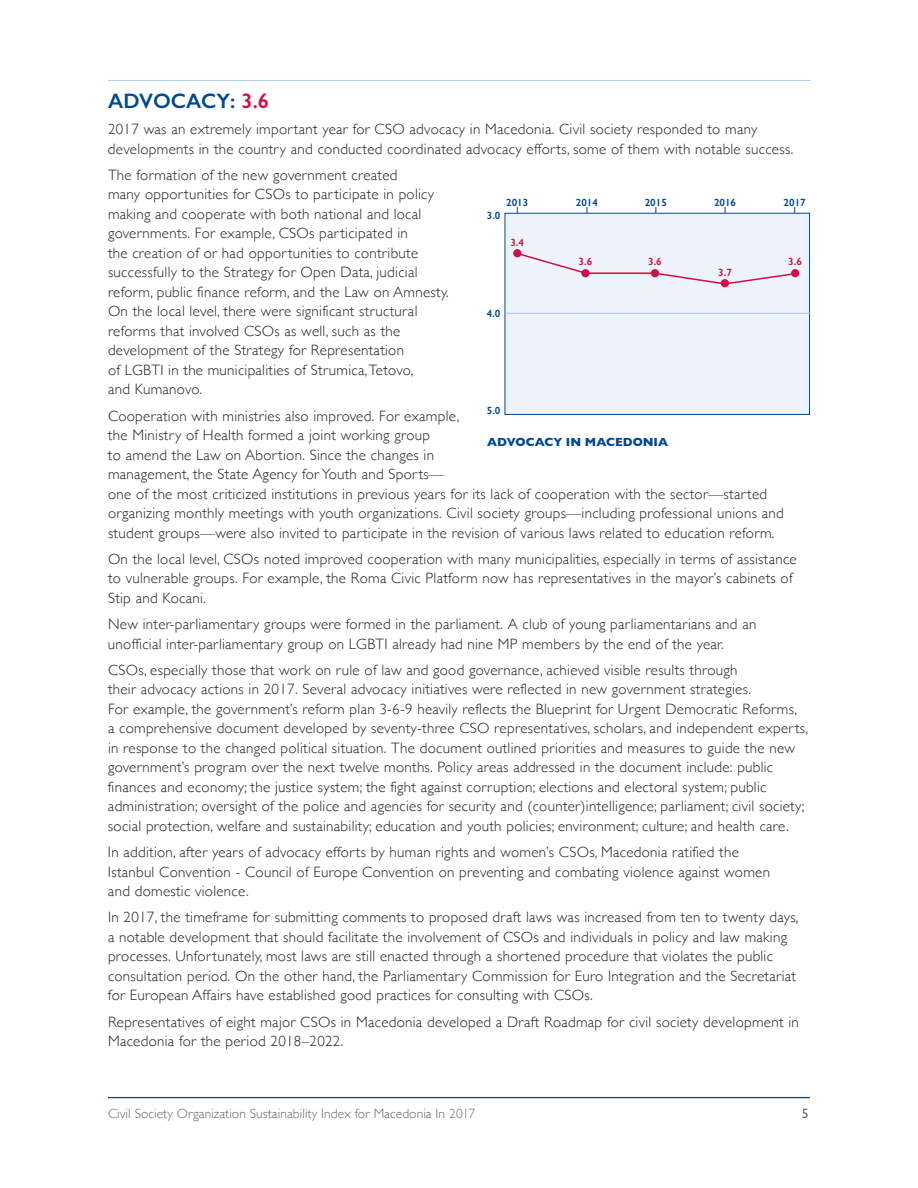
<style>
.page{position:relative;width:918px;height:1188px;background:#fff}
.page>*{position:absolute;margin:0;border:0;box-sizing:border-box;transform-origin:0 0}
.t1{font:600 21px "Gill Sans";letter-spacing:.005em;color:#014990}
.t2{font:300 15px/19.5px "Gill Sans";letter-spacing:.02em;color:#231f20}
.t3{font:300 13.5px "Gill Sans";letter-spacing:.005em;color:#69696c}
.t4{font:13.5px "Gill Sans";color:#69696c}
.t5{font:700 12px "Gill Sans";color:#014990}
.t6{font:600 10.5px "Gill Sans";color:#014990}
.t7{font:600 10.5px "Gill Sans";color:#d20d44}
.s1{color:#d20d44}
</style>
<div class="page">
<hr style="left:108px;top:1097px;width:702px;height:1px;background:#014990">
<hr style="left:108px;top:80px;width:702px;height:1px;background:#afcae9">
<div style="left:505px;top:213px;width:305px;height:201px;background:#edf3fa"></div>
<div style="left:505px;top:213px;width:305px;height:202px;border:1px solid #014990"></div>
<hr style="left:506px;top:313px;width:303px;height:1px;background:#afcae9">
<svg style="left:516px;top:251px;width:281px;height:33px"></svg>
<div style="left:791px;top:269px;width:8px;height:8px;background:#d20d44;border-radius:50%"></div>
<div style="left:721px;top:279px;width:8px;height:8px;background:#d20d44;border-radius:50%"></div>
<div style="left:651px;top:269px;width:8px;height:8px;background:#d20d44;border-radius:50%"></div>
<div style="left:581px;top:269px;width:9px;height:8px;background:#d20d44;border-radius:50%"></div>
<div style="left:513px;top:249px;width:8px;height:8px;background:#d20d44;border-radius:50%"></div>
<h1 class="t1" style="left:108px;top:88px;width:163px">ADVOCACY: <span class="s1">3.6</span></h1>
<p class="t2" style="left:108px;top:119px;width:687px">2017 was an extremely important year for CSO advocacy in Macedonia. Civil society responded to many developments in the country and conducted coordinated advocacy efforts, some of them with notable success.</p>
<p class="t2" style="left:108px;top:164px;width:342px">The formation of the new government created<br>many opportunities for CSOs to participate in policy making and cooperate with both national and local governments. For example, CSOs participated in<br>the creation of or had opportunities to contribute successfully to the Strategy for Open Data, judicial reform, public finance reform, and the Law on Amnesty.<br>On the local level, there were significant structural reforms that involved CSOs as well, such as the development of the Strategy for Representation<br>of LGBTI in the municipalities of Strumica, Tetovo,<br>and Kumanovo.</p>
<p class="t2" style="left:108px;top:405px;width:677px">Cooperation with ministries also improved. For example,<br>the Ministry of Health formed a joint working group<br>to amend the Law on Abortion. Since the changes in<br>management, the State Agency for Youth and Sports—<br>one of the most criticized institutions in previous years for its lack of cooperation with the sector—started organizing monthly meetings with youth organizations. Civil society groups—including professional unions and student groups—were also invited to participate in the revision of various laws related to education reform.</p>
<p class="t2" style="left:108px;top:548px;width:690px">On the local level, CSOs noted improved cooperation with many municipalities, especially in terms of assistance to vulnerable groups. For example, the Roma Civic Platform now has representatives in the mayor’s cabinets of<br>Stip and Kocani.</p>
<p class="t2" style="left:108px;top:614px;width:650px">New inter-parliamentary groups were formed in the parliament. A club of young parliamentarians and an unofficial inter-parliamentary group on LGBTI already had nine MP members by the end of the year.</p>
<p class="t2" style="left:108px;top:659px;width:702px">CSOs, especially those that work on rule of law and good governance, achieved visible results through<br>their advocacy actions in 2017. Several advocacy initiatives were reflected in new government strategies.<br>For example, the government’s reform plan 3-6-9 heavily reflects the Blueprint for Urgent Democratic Reforms,<br>a comprehensive document developed by seventy-three CSO representatives, scholars, and independent experts, in response to the changed political situation. The document outlined priorities and measures to guide the new government’s program over the next twelve months. Policy areas addressed in the document include: public finances and economy; the justice system; the fight against corruption; elections and electoral system; public administration; oversight of the police and agencies for security and (counter)intelligence; parliament; civil society; social protection, welfare and sustainability; education and youth policies; environment; culture; and health care.</p>
<p class="t2" style="left:108px;top:842px;width:664px">In addition, after years of advocacy efforts by human rights and women’s CSOs, Macedonia ratified the<br>Istanbul Convention - Council of Europe Convention on preventing and combating violence against women and domestic violence.</p>
<p class="t2" style="left:108px;top:907px;width:692px">In 2017, the timeframe for submitting comments to proposed draft laws was increased from ten to twenty days, a notable development that should facilitate the involvement of CSOs and individuals in policy and law making processes. Unfortunately, most laws are still enacted through a shortened procedure that violates the public consultation period. On the other hand, the Parliamentary Commission for Euro Integration and the Secretariat for European Affairs have established good practices for consulting with CSOs.</p>
<p class="t2" style="left:108px;top:1011px;width:692px">Representatives of eight major CSOs in Macedonia developed a Draft Roadmap for civil society development in<br>Macedonia for the period 2018–2022.</p>
<p class="t6" style="left:506px;top:196px;width:24px">2013</p>
<p class="t6" style="left:576px;top:196px;width:24px">2014</p>
<p class="t6" style="left:645px;top:196px;width:24px">2015</p>
<p class="t6" style="left:714px;top:196px;width:24px">2016</p>
<p class="t6" style="left:784px;top:196px;width:24px">2017</p>
<p class="t7" style="left:510px;top:236px;width:15px">3.4</p>
<p class="t7" style="left:579px;top:255px;width:15px">3.6</p>
<p class="t7" style="left:648px;top:255px;width:15px">3.6</p>
<p class="t7" style="left:788px;top:255px;width:15px">3.6</p>
<p class="t7" style="left:718px;top:266px;width:15px">3.7</p>
<p class="t6" style="left:487px;top:209px;width:15px">3.0</p>
<p class="t6" style="left:487px;top:307px;width:15px">4.0</p>
<p class="t6" style="left:487px;top:405px;width:15px">5.0</p>
<p class="t5" style="left:487px;top:432px;width:182px">ADVOCACY IN MACEDONIA</p>
<p class="t3" style="left:108px;top:1103px;width:369px">Civil Society Organization Sustainability Index for Macedonia In 2017</p>
<p class="t4" style="left:802px;top:1106px;width:8px">5</p>
</div>
